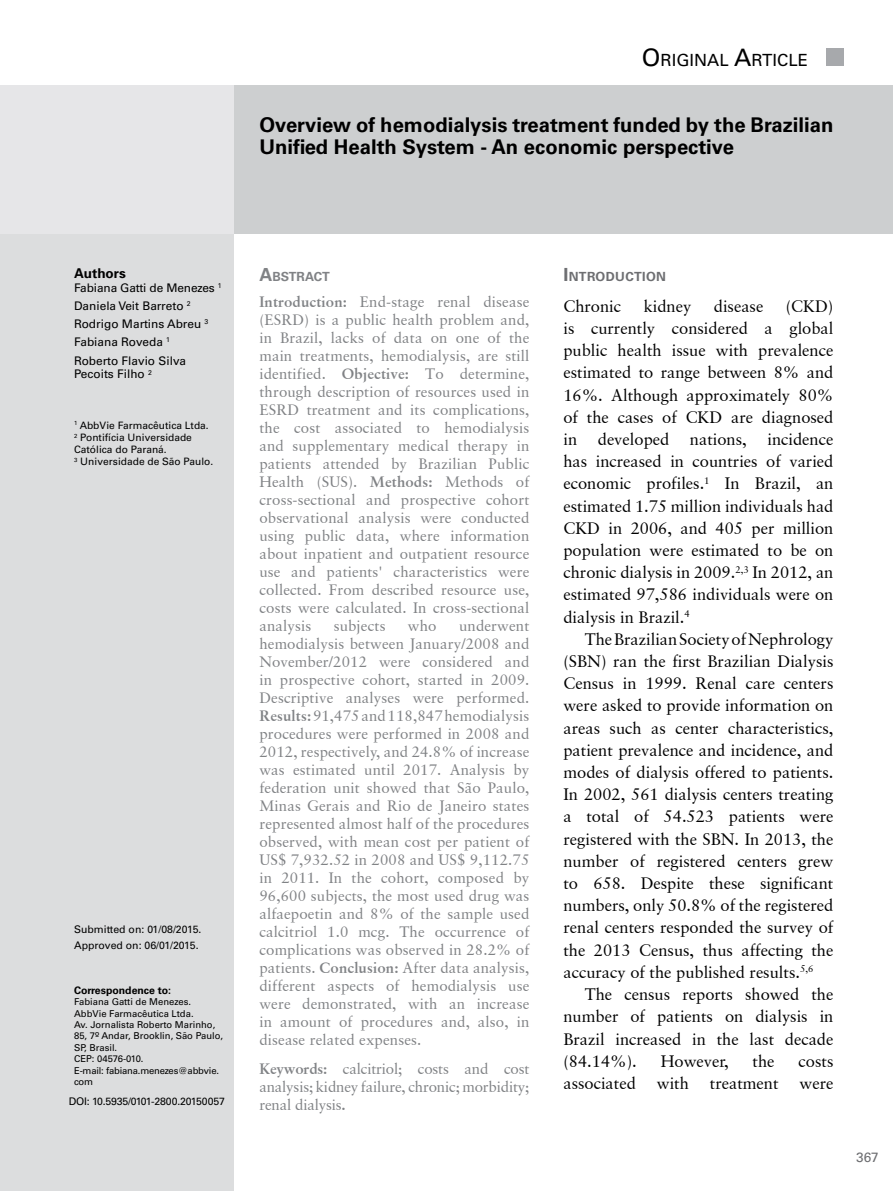
<style>
.page{position:relative;width:893px;height:1191px;background:#fff}
.page>*{position:absolute;margin:0;border:0;box-sizing:border-box;transform-origin:0 0}
.t1{font:700 20.25px/22.5px "Univers LT Std";color:#000}
.t2{font:16.8px "Univers LT Std";color:#000}
.t3{font:16.5px/22.2px "Garamond Retrospective S Si";color:#000;text-align:justify}
.t4{font:15px/18px "Garamond Retrospective S Si";letter-spacing:.01em;color:#808285;text-align:justify}
.t5{font:13.5px "Univers 65 Bold";color:#000}
.t6{font:13.5px "Univers LT Std";color:#6d6e71}
.t7{font:700 12.6px "Univers LT Std";letter-spacing:.03em;color:#6d6e71}
.t8{font:700 12.6px "Univers LT Std";color:#808285}
.t9{font:11.85px/18.1px "Univers LT Std";color:#000}
.t10{font:10.5px/15.6px "Univers LT Std";letter-spacing:-.015em;color:#000}
.t11{font:700 10.5px "Univers LT Std";color:#000}
.t12{font:10.2px/12.3px "Univers LT Std";color:#000}
.t13{font:9.45px/11.4px "Univers LT Std";color:#000}
.s1{font-size:24px}
.s2{font-family:"Swiss 721 BT"}
.s3{font-size:18px}
.s4{font-weight:700}
</style>
<div class="page">
<div style="left:0;top:85px;width:234px;height:1106px;background:#dcddde"></div>
<div style="left:0;top:85px;width:893px;height:149px;background:linear-gradient(to right,#e2e2e4,#c5c8c8)"></div>
<div style="left:826px;top:49px;width:17px;height:17px;background:#a7a9ac"></div>
<p class="t2" style="left:642px;top:50px;width:168px"><span class="s1">O</span>RIGINAL <span class="s1">A</span>RTICLE</p>
<h1 class="t1" style="left:259px;top:113px;width:576px">Overview of hemodialysis treatment funded by the Brazilian<br>Unified Health System - An economic perspective</h1>
<p class="t5" style="left:74px;top:265px;width:53px">Authors</p>
<p class="t9" style="left:74px;top:278px;width:149px">Fabiana Gatti de Menezes <sup>1<br></sup>Daniela Veit Barreto <sup>2<br></sup>Rodrigo Martins Abreu <sup>3<br></sup>Fabiana Roveda <sup>1<br></sup>Roberto Flavio Silva</p>
<p class="t9" style="left:74px;top:365px;width:79px">Pecoits Filho <sup>2</sup></p>
<p class="t12" style="left:74px;top:419px;width:141px"><sup>1</sup> AbbVie Farmacêutica Ltda.<br><sup>2</sup> Pontifícia Universidade<br>Católica do Paraná.<br><sup>3</sup> Universidade de São Paulo.</p>
<p class="t10" style="left:74px;top:922px;width:129px">Submitted on: 01/08/2015.<br>Approved on: 06/01/2015.</p>
<p class="t11" style="left:74px;top:984px;width:99px">Correspondence to:</p>
<p class="t13" style="left:74px;top:996px;width:151px">Fabiana Gatti de Menezes.<br>AbbVie Farmacêutica Ltda.<br>Av. Jornalista Roberto Marinho,<br>85, 7<span class="s2">º</span> Andar, Brooklin, São Paulo,<br>SP, Brasil.<br>CEP: 04576-010.<br>E-mail: fabiana.menezes@abbvie. com</p>
<p class="t10" style="left:69px;top:1094px;width:158px">DOI: 10.5935/0101-2800.20150057</p>
<p class="t8" style="left:259px;top:269px;width:72px"><span class="s3">A</span>BSTRACT</p>
<p class="t4" style="left:259px;top:292px;width:272px"><span class="s4">Introduction:</span> End-stage renal disease (ESRD) is a public health problem and, in Brazil, lacks of data on one of the main treatments, hemodialysis, are still identified. <span class="s4">Objective:</span> To determine, through description of resources used in ESRD treatment and its complications, the cost associated to hemodialysis and supplementary medical therapy in patients attended by Brazilian Public Health (SUS). <span class="s4">Methods:</span> Methods of cross-sectional and prospective cohort observational analysis were conducted using public data, where information about inpatient and outpatient resource use and patients' characteristics were collected. From described resource use, costs were calculated. In cross-sectional analysis</p>
<p class="t4" style="left:259px;top:616px;width:272px;text-indent:200px">underwent hemodialysis between January/2008 and November/2012 were considered and in prospective cohort, started in 2009.<br>Descriptive analyses were performed.<br><span class="s4">Results:</span> 91,475 and 118,847 hemodialysis procedures were performed in 2008 and 2012, respectively, and 24.8% of increase was estimated until 2017. Analysis by federation unit showed that São Paulo, Minas Gerais and Rio de Janeiro states represented almost half of the procedures observed, with mean cost per patient of US$ 7,932.52 in 2008 and US$ 9,112.75 in 2011. In the cohort, composed by 96,600 subjects, the most used drug was alfaepoetin and 8% of the sample used calcitriol 1.0 mcg. The occurrence of complications was observed in 28.2% of patients. <span class="s4">Conclusion:</span> After data analysis, different aspects of hemodialysis use were demonstrated, with an increase in amount of procedures and, also, in disease related expenses.</p>
<p class="t4" style="left:334px;top:616px;width:53px">subjects</p>
<p class="t4" style="left:408px;top:616px;width:30px">who</p>
<p class="t4" style="left:259px;top:1059px;width:272px"><span class="s4">Keywords:</span> calcitriol; costs and cost analysis; kidney failure, chronic; morbidity; renal dialysis<span class="s4">.</span></p>
<p class="t7" style="left:563px;top:269px;width:104px"><span class="s3">I</span>NTRODUCTION</p>
<p class="t3" style="left:563px;top:295px;width:59px">Chronic</p>
<p class="t3" style="left:644px;top:295px;width:49px">kidney</p>
<p class="t3" style="left:714px;top:295px;width:51px">disease</p>
<p class="t3" style="left:563px;top:295px;width:272px;text-indent:222px">(CKD) is currently considered a global public health issue with prevalence estimated to range between 8% and 16%. Although approximately 80% of the cases of CKD are diagnosed in</p>
<p class="t3" style="left:563px;top:428px;width:272px;text-indent:204px">incidence has increased in countries of varied economic profiles.<sup>1</sup> In Brazil, an estimated 1.75 million individuals had CKD in 2006, and 405 per million population were estimated to be on chronic dialysis in 2009.<sup>2,3</sup> In 2012, an estimated 97,586 individuals were on dialysis in Brazil.<sup>4</sup></p>
<p class="t3" style="left:563px;top:628px;width:272px;text-indent:21px">The Brazilian Society of Nephrology (SBN) ran the first Brazilian Dialysis Census in 1999. Renal care centers were asked to provide information on areas such as center characteristics, patient prevalence and incidence, and modes of dialysis offered to patients.<br>In 2002, 561 dialysis centers treating a total of 54.523 patients were registered with the SBN. In 2013, the number of registered centers grew to 658. Despite these significant numbers, only 50.8% of the registered renal centers responded the survey of the 2013 Census, thus affecting the accuracy of the published results.<sup>5,6</sup></p>
<p class="t3" style="left:563px;top:983px;width:272px;text-indent:21px">The census reports showed the number of patients on dialysis in Brazil increased in the last decade (84.14%).</p>
<p class="t3" style="left:598px;top:428px;width:73px">developed</p>
<p class="t3" style="left:690px;top:428px;width:58px">nations,</p>
<p class="t3" style="left:661px;top:1049px;width:69px">However,</p>
<p class="t3" style="left:753px;top:1049px;width:23px">the</p>
<p class="t3" style="left:799px;top:1049px;width:36px">costs</p>
<p class="t3" style="left:563px;top:1072px;width:74px">associated</p>
<p class="t3" style="left:657px;top:1072px;width:34px">with</p>
<p class="t3" style="left:710px;top:1072px;width:70px">treatment</p>
<p class="t3" style="left:799px;top:1072px;width:35px">were</p>
<p class="t6" style="left:856px;top:1149px;width:24px">367</p>
</div>
